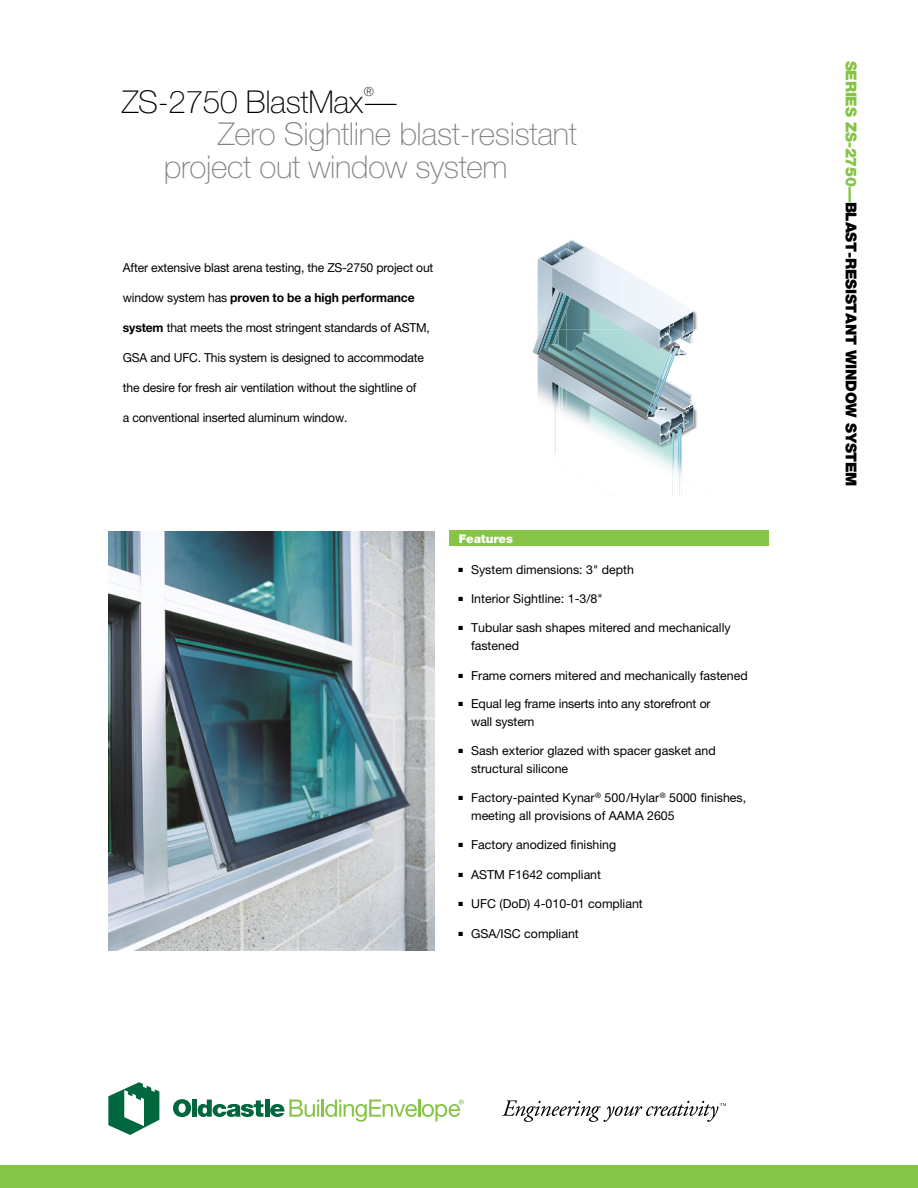
<style>
.page{position:relative;width:918px;height:1188px;background:#fff}
.page>*{position:absolute;margin:0;border:0;box-sizing:border-box;transform-origin:0 0}
.t1{font:100 31.5px "Helvetica Neue";letter-spacing:-.01em;color:#808285}
.t2{font:100 31.5px "Helvetica Neue";letter-spacing:-.01em;color:#000}
.Vertical_type{font:900 15px "Helvetica Neue";letter-spacing:-.015em;color:#000}
.t3{font:100 12.6px "Helvetica Neue";color:#000}
._0_Intro{font:12.3px/18px "Helvetica Neue";color:#000}
._0_Intro-2{font:700 12.3px "Helvetica Neue";letter-spacing:-.015em;color:#000}
.t4{font:900 12px "Helvetica Neue";letter-spacing:-.01em;color:#fff}
.s1{font-weight:400}
.s2{font-weight:700}
.s3{color:#85c446}
</style>
<div class="page">
<div style="left:0;top:1166px;width:918px;height:22px;background:#85c446"></div>
<img style="left:108px;top:532px;width:327px;height:419px">
<div style="left:449px;top:530px;width:319px;height:16px;background:#85c446"></div>
<img style="left:532px;top:329px;width:6px;height:25px">
<svg style="left:538px;top:240px;width:156px;height:256px"></svg>
<img style="left:679px;top:445px;width:2px;height:51px">
<img style="left:678px;top:445px;width:1px;height:51px">
<img style="left:672px;top:445px;width:2px;height:51px">
<img style="left:660px;top:406px;width:34px;height:39px">
<img style="left:654px;top:325px;width:37px;height:31px">
<img style="left:656px;top:407px;width:34px;height:32px">
<svg style="left:173px;top:1099px;width:18px;height:18px"></svg>
<div style="left:192px;top:1100px;width:5px;height:17px;background:#00673e"></div>
<svg style="left:198px;top:1100px;width:65px;height:17px"></svg>
<div style="left:265px;top:1100px;width:5px;height:17px;background:#00673e"></div>
<svg style="left:108px;top:1082px;width:51px;height:53px"></svg>
<svg style="left:502px;top:1100px;width:224px;height:22px"></svg>
<svg style="left:270px;top:1100px;width:194px;height:22px"></svg>
<p class="t3" style="left:364px;top:85px;width:12px">®</p>
<p class="t2" style="left:122px;top:84px;width:277px">ZS-2750 BlastMax—</p>
<p class="t1" style="left:218px;top:116px;width:361px">Zero Sightline blast-resistant</p>
<p class="t1" style="left:164px;top:148px;width:345px">project out window system</p>
<p class="_0_Intro" style="left:123px;top:259px;width:312px">After extensive blast arena testing, the ZS-2750 project out</p>
<p class="_0_Intro-2" style="left:123px;top:290px;width:293px"><span class="s1">window system has</span> proven to be a high performance</p>
<p class="_0_Intro" style="left:123px;top:319px;width:309px"><span class="s2">system</span> that meets the most stringent standards of ASTM,</p>
<p class="_0_Intro" style="left:123px;top:349px;width:303px">GSA and UFC. This system is designed to accommodate</p>
<p class="_0_Intro" style="left:123px;top:379px;width:295px">the desire for fresh air ventilation without the sightline of</p>
<p class="_0_Intro" style="left:123px;top:409px;width:226px">a conventional inserted aluminum window.</p>
<p class="t4" style="left:459px;top:532px;width:56px">Features</p>
<p class="_0_Intro" style="left:459px;top:561px;width:177px">■ System dimensions: 3" depth</p>
<p class="_0_Intro" style="left:459px;top:590px;width:146px">■ Interior Sightline: 1-3/8"</p>
<p class="_0_Intro" style="left:471px;top:619px;width:261px;text-indent:-13px">■ Tubular sash shapes mitered and mechanically fastened</p>
<p class="_0_Intro" style="left:459px;top:666px;width:291px">■ Frame corners mitered and mechanically fastened</p>
<p class="_0_Intro" style="left:471px;top:695px;width:241px;text-indent:-13px">■ Equal leg frame inserts into any storefront or wall system</p>
<p class="_0_Intro" style="left:471px;top:742px;width:246px;text-indent:-13px">■ Sash exterior glazed with spacer gasket and structural silicone</p>
<p class="_0_Intro" style="left:471px;top:789px;width:277px;text-indent:-13px">■ Factory-painted Kynar<sup>®</sup> 500/Hylar<sup>®</sup> 5000 finishes, meeting all provisions of AAMA 2605</p>
<p class="_0_Intro" style="left:459px;top:836px;width:159px">■ Factory anodized finishing</p>
<p class="_0_Intro" style="left:459px;top:865px;width:144px">■ ASTM F1642 compliant</p>
<p class="_0_Intro" style="left:459px;top:895px;width:186px">■ UFC (DoD) 4-010-01 compliant</p>
<p class="_0_Intro" style="left:459px;top:924px;width:122px">■ GSA/ISC compliant</p>
<p class="Vertical_type" style="left:860px;top:61px;width:428px;rotate:90deg"><span class="s3">SERIES ZS-2750—</span>BLAST-RESISTANT WINDOW SYSTEM</p>
</div>
